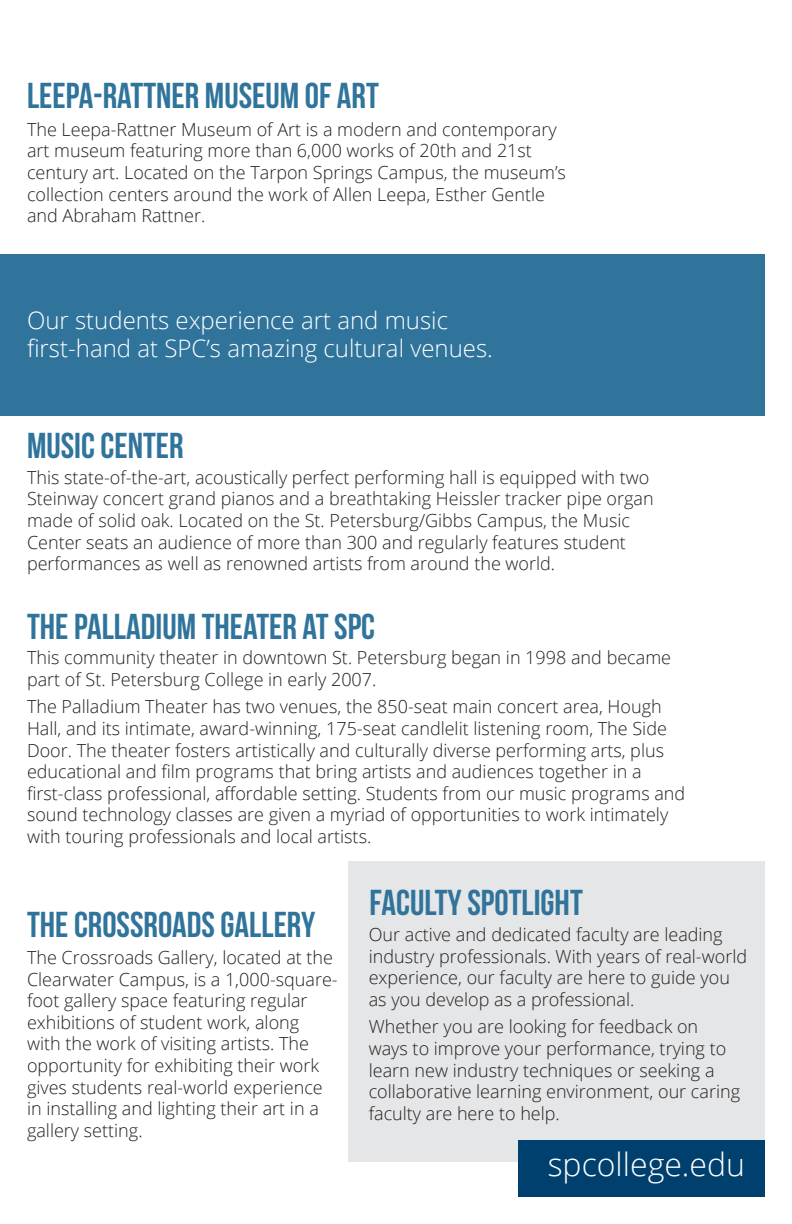
<style>
.page{position:relative;width:792px;height:1224px;background:#fff}
.page>*{position:absolute;margin:0;border:0;box-sizing:border-box;transform-origin:0 0}
.t1{font:36px "Bebas Neue";color:#30749c}
.t2{font:300 32px "Open Sans";color:#fff}
.t3{font:300 24px/28.8px "Open Sans";color:#fff}
.t4{font:300 18px/21.6px "Open Sans";color:#231f20}
</style>
<div class="page">
<div style="left:348px;top:862px;width:417px;height:300px;background:#e5e6e7"></div>
<div style="left:519px;top:1140px;width:246px;height:57px;background:#00406e"></div>
<div style="left:0;top:255px;width:765px;height:161px;background:#30749c"></div>
<h1 class="t1" style="left:27px;top:76px;width:353px">LEEPA-RATTNER MUSEUM OF ART</h1>
<p class="t4" style="left:27px;top:118px;width:541px">The Leepa-Rattner Museum of Art is a modern and contemporary art museum featuring more than 6,000 works of 20th and 21st century art. Located on the Tarpon Springs Campus, the museum’s collection centers around the work of Allen Leepa, Esther Gentle and Abraham Rattner.</p>
<h3 class="t3" style="left:27px;top:305px;width:467px">Our students experience art and music first-hand at SPC’s amazing cultural venues.</h3>
<h1 class="t1" style="left:27px;top:426px;width:158px">MUSIC CENTER</h1>
<p class="t4" style="left:27px;top:466px;width:628px">This state-of-the-art, acoustically perfect performing hall is equipped with two Steinway concert grand pianos and a breathtaking Heissler tracker pipe organ made of solid oak. Located on the St. Petersburg/Gibbs Campus, the Music Center seats an audience of more than 300 and regularly features student performances as well as renowned artists from around the world.</p>
<h1 class="t1" style="left:27px;top:607px;width:350px">THE PALLADIUM THEATER AT SPC</h1>
<p class="t4" style="left:27px;top:647px;width:646px">This community theater in downtown St. Petersburg began in 1998 and became part of St. Petersburg College in early 2007.</p>
<p class="t4" style="left:27px;top:696px;width:660px">The Palladium Theater has two venues, the 850-seat main concert area, Hough Hall, and its intimate, award-winning, 175-seat candlelit listening room, The Side Door. The theater fosters artistically and culturally diverse performing arts, plus educational and film programs that bring artists and audiences together in a first-class professional, affordable setting. Students from our music programs and sound technology classes are given a myriad of opportunities to work intimately with touring professionals and local artists.</p>
<h1 class="t1" style="left:27px;top:905px;width:290px">THE CROSSROADS GALLERY</h1>
<p class="t4" style="left:27px;top:946px;width:312px">The Crossroads Gallery, located at the Clearwater Campus, is a 1,000-square&shy;foot gallery space featuring regular exhibitions of student work, along<br>with the work of visiting artists. The opportunity for exhibiting their work gives students real-world experience in installing and lighting their art in a gallery setting.</p>
<h1 class="t1" style="left:370px;top:883px;width:215px">FACULTY SPOTLIGHT</h1>
<p class="t4" style="left:369px;top:923px;width:380px">Our active and dedicated faculty are leading industry professionals. With years of real-world experience, our faculty are here to guide you as you develop as a professional.</p>
<p class="t4" style="left:369px;top:1016px;width:373px">Whether you are looking for feedback on ways to improve your performance, trying to learn new industry techniques or seeking a collaborative learning environment, our caring faculty are here to help.</p>
<h2 class="t2" style="left:548px;top:1143px;width:199px">spcollege.edu</h2>
</div>
